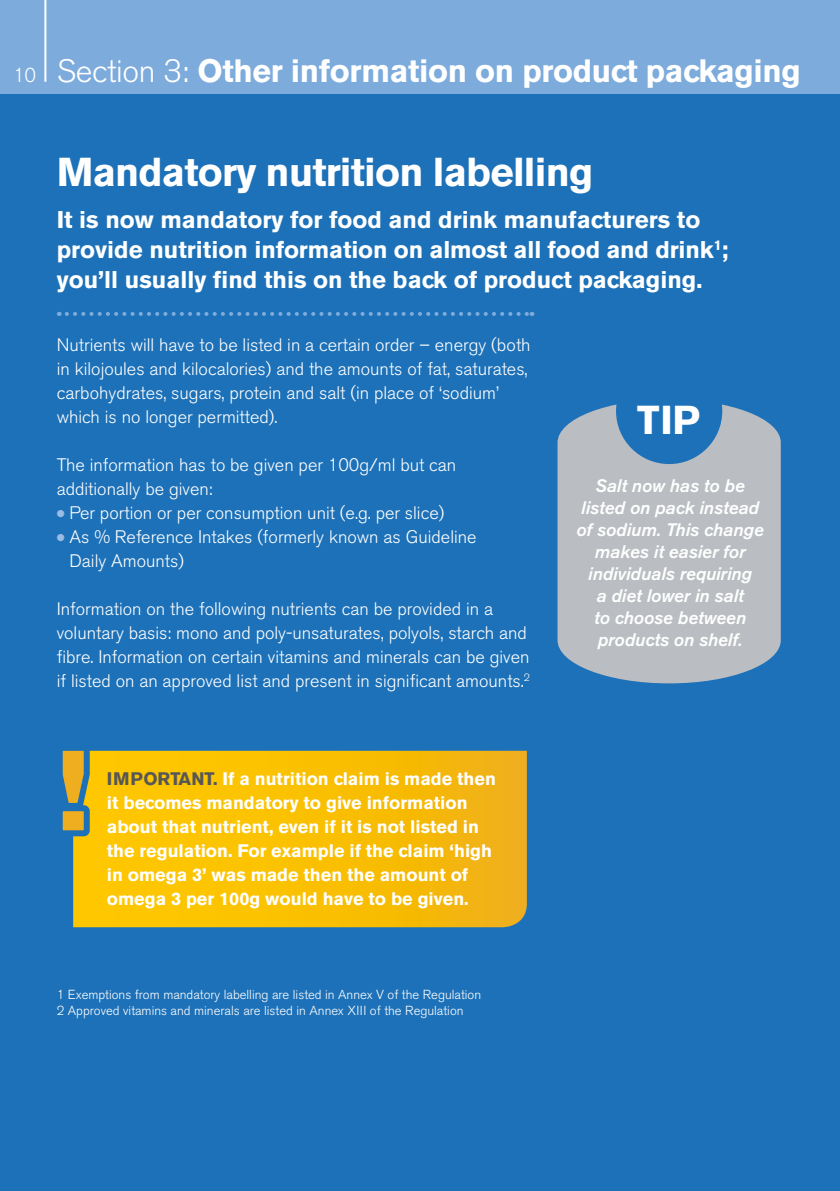
<style>
.page{position:relative;width:840px;height:1191px;background:#fff}
.page>*{position:absolute;margin:0;border:0;box-sizing:border-box;transform-origin:0 0}
.body{font:700 40px "Akzidenz Grotesk BE";letter-spacing:-.02em;color:#fff}
.t1{font:700 32px "Akzidenz Grotesk BE";letter-spacing:-.01em;color:#fff}
.body-2{font:700 24px/30px "Akzidenz Grotesk BE";color:#fff}
.body-3{font:300 20px "Akzidenz Grotesk BE";color:#fff}
.t2{font:300 18px/24px "Akzidenz Grotesk BE";color:#fff}
.t3{font:700 18px/24px "Akzidenz Grotesk BE";color:#fff}
.t4{font:italic 500 18px/22px "Akzidenz Grotesk BE";color:#fff;text-align:center}
.t5{font:300 13px "Akzidenz Grotesk BE";color:#fff}
.s1{font-weight:300}
.s2{color:#9abbe3}
.s3{color:#575756}
</style>
<div class="page">
<div style="left:0;top:94px;width:839px;height:1097px;background:#1d71b8"></div>
<div style="left:0;top:0;width:839px;height:94px;background:#7cabdc"></div>
<svg style="left:67px;top:312px;width:465px;height:4px"></svg>
<div style="left:557px;top:404px;width:223px;height:279px;background:#babec2"></div>
<div style="left:615px;top:358px;width:106px;height:106px;background:#1d71b8;border-radius:50%"></div>
<hr style="left:44px;top:0;width:2px;height:82px;background:#fff">
<svg style="left:73px;top:750px;width:453px;height:177px;background:#f7be05"></svg>
<svg style="left:62px;top:750px;width:32px;height:89px"></svg>
<p class="body-3" style="left:13px;top:64px;width:24px">10</p>
<p class="t1" style="left:57px;top:52px;width:745px"><span class="s1">Section 3:</span> Other information on product packaging</p>
<p class="body" style="left:57px;top:149px;width:537px">Mandatory nutrition labelling</p>
<p class="body-2" style="left:57px;top:205px;width:673px">It is now mandatory for food and drink manufacturers to provide nutrition information on almost all food and drink<sup>1</sup>; you’ll usually find this on the back of product packaging.</p>
<p class="t2" style="left:57px;top:333px;width:475px">Nutrients will have to be listed in a certain order – energy (both in kilojoules and kilocalories) and the amounts of fat, saturates, carbohydrates, sugars, protein and salt (in place of ‘sodium’ which is no longer permitted).</p>
<p class="t2" style="left:57px;top:453px;width:401px">The information has to be given per 100g/ml but can additionally be given:</p>
<p class="t2" style="left:57px;top:501px;width:389px"><span class="s2">●</span> Per portion or per consumption unit (e.g. per slice)</p>
<p class="t2" style="left:69px;top:525px;width:408px;text-indent:-13px"><span class="s2">●</span> As % Reference Intakes (formerly known as Guideline<br>Daily Amounts)</p>
<p class="t2" style="left:57px;top:597px;width:474px">Information on the following nutrients can be provided in a voluntary basis: mono and poly-unsaturates, polyols, starch and fibre. Information on certain vitamins and minerals can be given if listed on an approved list and present in significant amounts.<sup>2</sup></p>
<p class="t3" style="left:107px;top:767px;width:390px"><span class="s3">IMPORTANT.</span> If a nutrition claim is made then it becomes mandatory to give information about that nutrient, even if it is not listed in the regulation. For example if the claim ‘high in omega 3’ was made then the amount of omega 3 per 100g would have to be given.</p>
<p class="t5" style="left:57px;top:987px;width:425px">1 Exemptions from mandatory labelling are listed in Annex V of the Regulation</p>
<p class="t5" style="left:57px;top:1003px;width:408px">2 Approved vitamins and minerals are listed in Annex XIII of the Regulation</p>
<p class="body" style="left:637px;top:396px;width:64px">TIP</p>
<p class="t4" style="left:576px;top:475px;width:189px">Salt now has to be listed on pack instead of sodium. This change makes it easier for individuals requiring<br>a diet lower in salt<br>to choose between products on shelf.</p>
</div>
